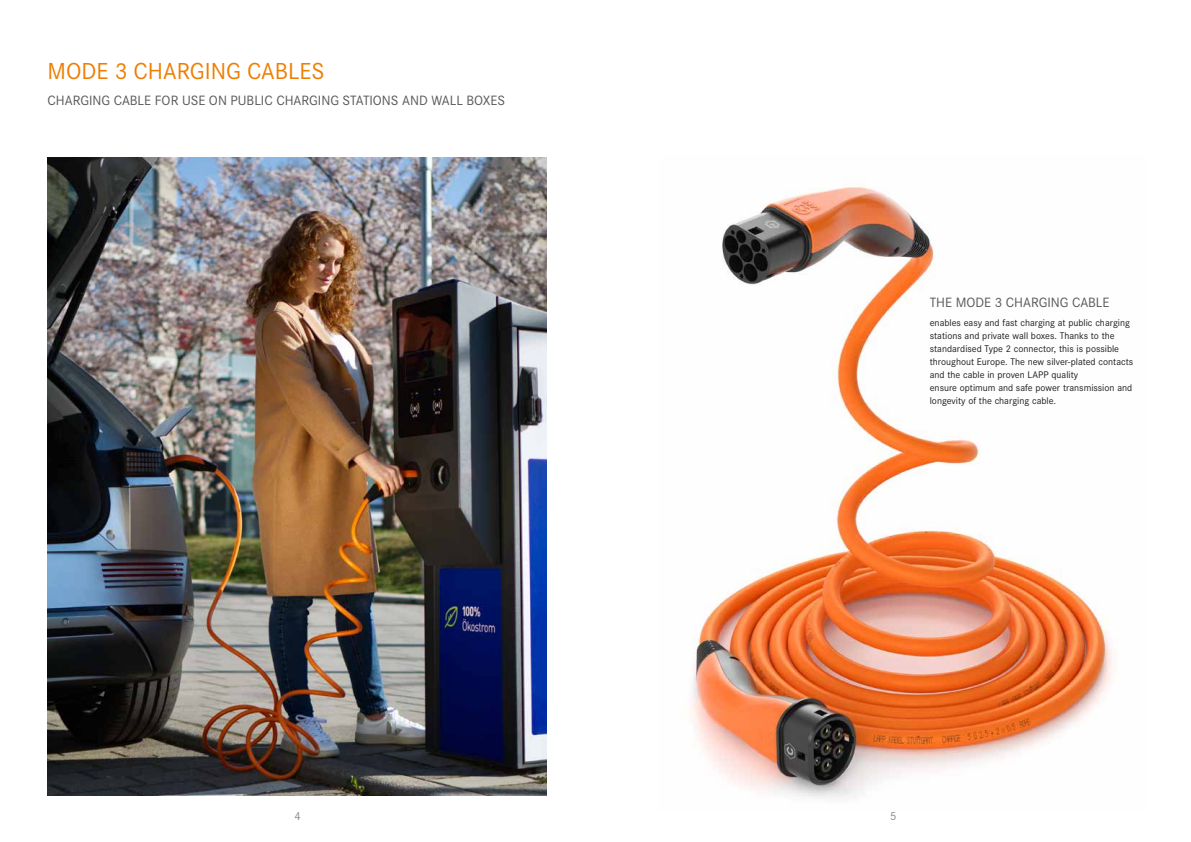
<style>
.page{position:relative;width:1191px;height:842px;background:#fff}
.page>*{position:absolute;margin:0;border:0;box-sizing:border-box;transform-origin:0 0}
.t1{font:24px "Corporate STOT";color:#ef7d00}
.t2{font:14px "Corporate STOT";color:#575756}
.t3{font:12px "Corporate STOT";color:#878787}
.t4{font:10px/13px "Corporate STOT";color:#1d1d1b}
</style>
<div class="page">
<img style="left:47px;top:157px;width:499px;height:638px">
<img style="left:692px;top:185px;width:421px;height:614px">
<h1 class="t1" style="left:47px;top:58px;width:279px">MODE 3 CHARGING CABLES</h1>
<h2 class="t2" style="left:47px;top:93px;width:459px">CHARGING CABLE FOR USE ON PUBLIC CHARGING STATIONS AND WALL BOXES</h2>
<h2 class="t2" style="left:929px;top:294px;width:181px">THE MODE 3 CHARGING CABLE</h2>
<p class="t4" style="left:929px;top:317px;width:205px">enables easy and fast charging at public charging stations and private wall boxes. Thanks to the standardised Type 2 connector, this is possible throughout Europe. The new silver-plated contacts and the cable in proven LAPP quality<br>ensure optimum and safe power transmission and longevity of the charging cable.</p>
<p class="t3" style="left:294px;top:810px;width:8px">4</p>
<p class="t3" style="left:890px;top:810px;width:8px">5</p>
</div>
